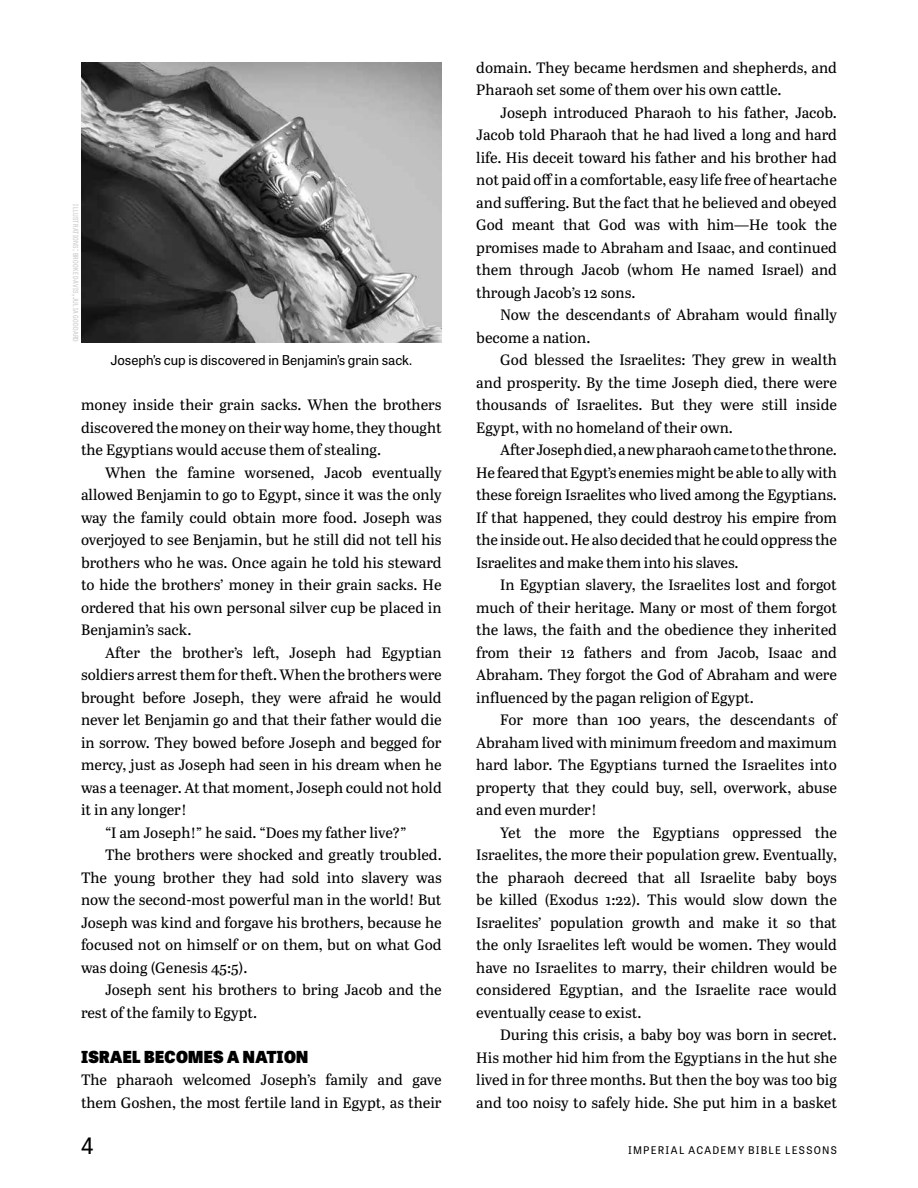
<style>
.page{position:relative;width:918px;height:1188px;background:#fff}
.page>*{position:absolute;margin:0;border:0;box-sizing:border-box;transform-origin:0 0}
.t1{font:22.5px "Tablet Gothic";color:#000}
.t2{font:800 16.5px "Tablet Gothic";letter-spacing:.02em;color:#000}
.t3{font:15px/22.5px "Abril Text";color:#000;text-align:justify}
.t4{font:13.5px "Tablet Gothic";color:#000}
.t5{font:10.5px "Tablet Gothic";letter-spacing:.12em;color:#000}
.t6{font:7.05px "Tablet Gothic Condensed";letter-spacing:.035em;color:#c7c8ca;scale:1.04 1}
.s1{font-size:10.05px}
</style>
<div class="page">
<img style="left:81px;top:62px;width:361px;height:281px">
<p class="t6" style="left:80px;top:204px;width:134px;rotate:90deg">illustrations<span class="s1">:</span> brooke davis<span class="s1">,</span> julia goddard</p>
<p class="t4" style="left:111px;top:351px;width:303px">Joseph’s cup is discovered in Benjamin’s grain sack.</p>
<p class="t3" style="left:81px;top:393px;width:362px">money inside their grain sacks. When the brothers discovered the money on their way home, they thought the Egyptians would accuse them of stealing.</p>
<p class="t3" style="left:81px;top:461px;width:362px;text-indent:24px">When the famine worsened, Jacob eventually allowed Benjamin to go to Egypt, since it was the only way the family could obtain more food. Joseph was overjoyed to see Benjamin, but he still did not tell his brothers who he was. Once again he told his steward to hide the brothers’ money in their grain sacks. He ordered that his own personal silver cup be placed in Benjamin’s sack.</p>
<p class="t3" style="left:105px;top:641px;width:338px">After the brother’s left, Joseph had Egyptian</p>
<p class="t3" style="left:81px;top:663px;width:362px">soldiers arrest them for theft. When the brothers were</p>
<p class="t3" style="left:81px;top:686px;width:362px">brought before Joseph, they were afraid he would</p>
<p class="t3" style="left:81px;top:708px;width:362px">never let Benjamin go and that their father would die</p>
<p class="t3" style="left:81px;top:731px;width:362px">in sorrow. They bowed before Joseph and begged for</p>
<p class="t3" style="left:81px;top:753px;width:362px">mercy, just as Joseph had seen in his dream when he</p>
<p class="t3" style="left:81px;top:776px;width:362px">was a teenager. At that moment, Joseph could not hold</p>
<p class="t3" style="left:81px;top:798px;width:107px">it in any longer!</p>
<p class="t3" style="left:105px;top:821px;width:303px">“I am Joseph!” he said. “Does my father live?”</p>
<p class="t3" style="left:105px;top:843px;width:338px">The brothers were shocked and greatly troubled.</p>
<p class="t3" style="left:81px;top:866px;width:362px">The young brother they had sold into slavery was</p>
<p class="t3" style="left:81px;top:888px;width:362px">now the second-most powerful man in the world! But</p>
<p class="t3" style="left:81px;top:911px;width:362px">Joseph was kind and forgave his brothers, because he</p>
<p class="t3" style="left:81px;top:933px;width:362px">focused not on himself or on them, but on what God</p>
<p class="t3" style="left:81px;top:956px;width:168px">was doing (Genesis 45:5).</p>
<p class="t3" style="left:105px;top:978px;width:338px">Joseph sent his brothers to bring Jacob and the</p>
<p class="t3" style="left:81px;top:1001px;width:178px">rest of the family to Egypt.</p>
<p class="t2" style="left:81px;top:1044px;width:229px">ISRAEL BECOMES A NATION</p>
<p class="t3" style="left:81px;top:1068px;width:362px">The pharaoh welcomed Joseph’s family and gave them Goshen, the most fertile land in Egypt, as their</p>
<p class="t3" style="left:476px;top:56px;width:362px">domain. They became herdsmen and shepherds, and<br>Pharaoh set some of them over his own cattle.</p>
<p class="t3" style="left:476px;top:101px;width:362px;text-indent:24px">Joseph introduced Pharaoh to his father, Jacob.<br>Jacob told Pharaoh that he had lived a long and hard life. His deceit toward his father and his brother had not paid off in a comfortable, easy life free of heartache and suffering. But the fact that he believed and obeyed God meant that God was with him—He took the promises made to Abraham and Isaac, and continued them through Jacob (whom He named Israel) and through Jacob’s 12 sons.</p>
<p class="t3" style="left:476px;top:303px;width:362px;text-indent:24px">Now the descendants of Abraham would finally become a nation.</p>
<p class="t3" style="left:476px;top:348px;width:362px;text-indent:24px">God blessed the Israelites: They grew in wealth and prosperity. By the time Joseph died, there were thousands of Israelites. But they were still inside Egypt, with no homeland of their own.</p>
<p class="t3" style="left:476px;top:438px;width:362px;text-indent:24px">After Joseph died, a new pharaoh came to the throne.<br>He feared that Egypt’s enemies might be able to ally with these foreign Israelites who lived among the Egyptians.<br>If that happened, they could destroy his empire from the inside out. He also decided that he could oppress the Israelites and make them into his slaves.</p>
<p class="t3" style="left:476px;top:573px;width:362px;text-indent:24px">In Egyptian slavery, the Israelites lost and forgot much of their heritage. Many or most of them forgot the laws, the faith and the obedience they inherited from their 12 fathers and from Jacob, Isaac and Abraham. They forgot the God of Abraham and were influenced by the pagan religion of Egypt.</p>
<p class="t3" style="left:476px;top:708px;width:362px;text-indent:24px">For more than 100 years, the descendants of Abraham lived with minimum freedom and maximum hard labor. The Egyptians turned the Israelites into property that they could buy, sell, overwork, abuse and even murder!</p>
<p class="t3" style="left:476px;top:821px;width:362px;text-indent:24px">Yet the more the Egyptians oppressed the Israelites, the more their population grew. Eventually, the pharaoh decreed that all Israelite baby boys be killed (Exodus 1:22). This would slow down the Israelites’ population growth and make it so that the only Israelites left would be women. They would have no Israelites to marry, their children would be considered Egyptian, and the Israelite race would eventually cease to exist.</p>
<p class="t3" style="left:476px;top:1023px;width:362px;text-indent:24px">During this crisis, a baby boy was born in secret.<br>His mother hid him from the Egyptians in the hut she lived in for three months. But then the boy was too big and too noisy to safely hide. She put him in a basket</p>
<h1 class="t1" style="left:81px;top:1130px;width:14px">4</h1>
<p class="t5" style="left:628px;top:1143px;width:210px">IMPERIAL ACADEMY BIBLE LESSONS</p>
</div>
